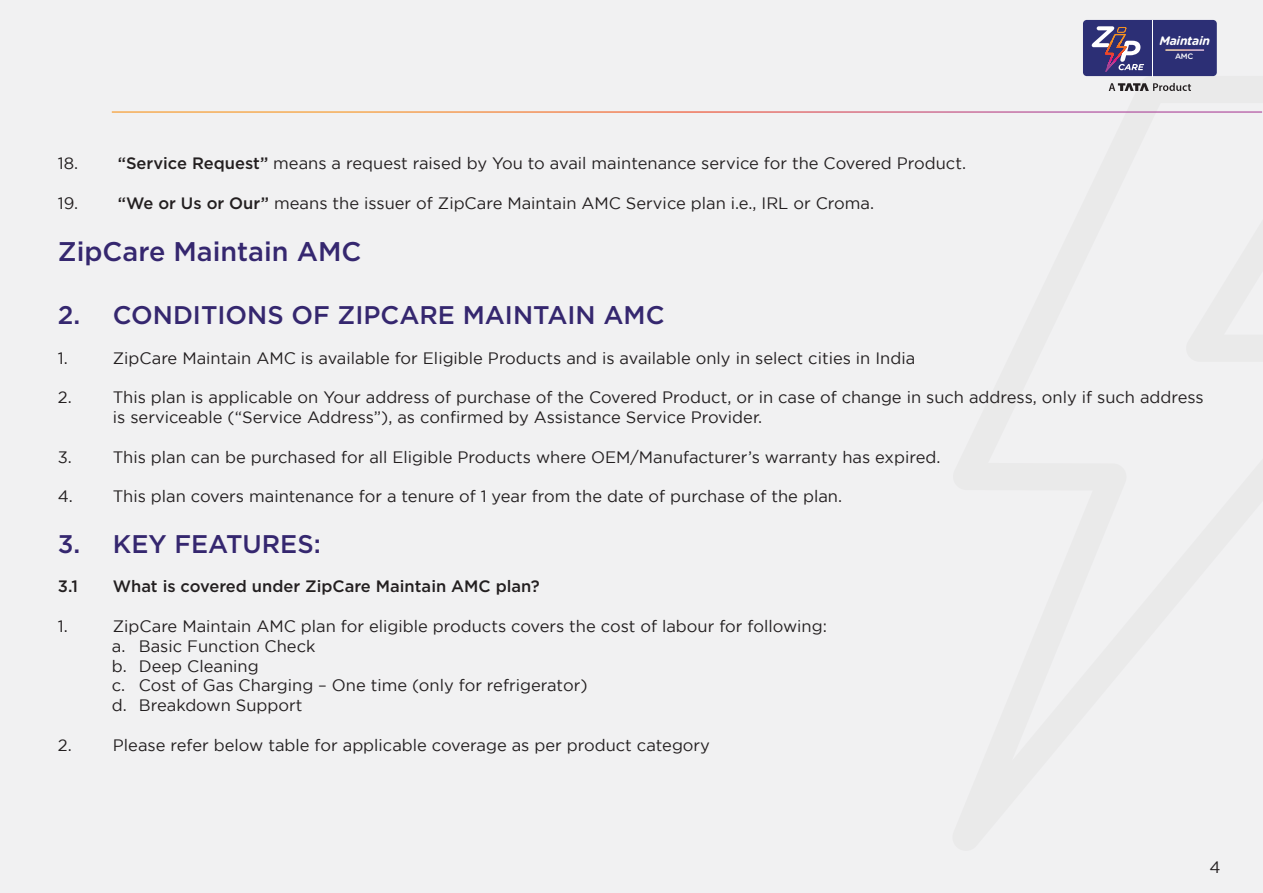
<style>
.page{position:relative;width:1263px;height:893px;background:#f1f1f2}
.page>*{position:absolute;margin:0;border:0;box-sizing:border-box;transform-origin:0 0}
.t1{font:500 27px "Gotham";color:#35276f}
.t2{font:500 25.5px "Gotham";color:#35276f}
.t3{font:16.5px/19.8px "Gotham";color:#231f20}
.t4{font:500 16.5px "Gotham";color:#231f20}
.t5{font:italic 700 12.3px "Gotham Rounded";letter-spacing:-.025em;color:#fff}
.t6{font:500 7.95px "Gotham Rounded";color:#fff}
.s1{font-weight:500}
</style>
<div class="page">
<hr style="left:112px;top:111px;width:1150px;height:2px;background:#fff">
<svg style="left:1109px;top:83px;width:82px;height:8px"></svg>
<div style="left:1083px;top:20px;width:134px;height:56px;background:#2c2f75;border-radius:4px"></div>
<svg style="left:1092px;top:26px;width:52px;height:46px"></svg>
<hr style="left:1152px;top:20px;width:1px;height:56px;background:#fff">
<hr style="left:1165px;top:50px;width:39px;height:1px;background:#fff">
<p class="t3" style="left:58px;top:153px;width:22px">18.</p>
<p class="t3" style="left:118px;top:153px;width:850px"><span class="s1">“Service Request”</span> means a request raised by You to avail maintenance service for the Covered Product.</p>
<p class="t3" style="left:58px;top:193px;width:818px">19. <span class="s1">“We or Us or Our”</span> means the issuer of ZipCare Maintain AMC Service plan i.e., IRL or Croma.</p>
<h1 class="t1" style="left:58px;top:234px;width:305px">ZipCare Maintain AMC</h1>
<p class="t5" style="left:1159px;top:31px;width:52px">Maintain</p>
<p class="t6" style="left:1175px;top:51px;width:20px">AMC</p>
<h2 class="t2" style="left:58px;top:298px;width:608px">2. CONDITIONS OF ZIPCARE MAINTAIN AMC</h2>
<p class="t3" style="left:58px;top:348px;width:11px">1.</p>
<p class="t3" style="left:113px;top:348px;width:804px">ZipCare Maintain AMC is available for Eligible Products and is available only in select cities in India</p>
<p class="t3" style="left:58px;top:387px;width:15px">2.</p>
<p class="t3" style="left:113px;top:387px;width:1092px">This plan is applicable on Your address of purchase of the Covered Product, or in case of change in such address, only if such address is serviceable (“Service Address”), as confirmed by Assistance Service Provider.</p>
<p class="t3" style="left:58px;top:447px;width:16px">3.</p>
<p class="t3" style="left:113px;top:447px;width:829px">This plan can be purchased for all Eligible Products where OEM/Manufacturer’s warranty has expired.</p>
<p class="t3" style="left:58px;top:486px;width:17px">4.</p>
<p class="t3" style="left:113px;top:486px;width:731px">This plan covers maintenance for a tenure of 1 year from the date of purchase of the plan.</p>
<h2 class="t2" style="left:58px;top:527px;width:265px">3. KEY FEATURES:</h2>
<p class="t4" style="left:58px;top:576px;width:22px">3.1</p>
<p class="t4" style="left:113px;top:576px;width:428px">What is covered under ZipCare Maintain AMC plan?</p>
<p class="t3" style="left:58px;top:616px;width:11px">1.</p>
<p class="t3" style="left:112px;top:616px;width:716px">ZipCare Maintain AMC plan for eligible products covers the cost of labour for following: a. Basic Function Check<br>b. Deep Cleaning<br>c. Cost of Gas Charging – One time (only for refrigerator)<br>d. Breakdown Support</p>
<p class="t3" style="left:58px;top:735px;width:15px">2.</p>
<p class="t3" style="left:113px;top:735px;width:599px">Please refer below table for applicable coverage as per product category</p>
<p class="t3" style="left:1209px;top:857px;width:13px">4</p>
</div>
